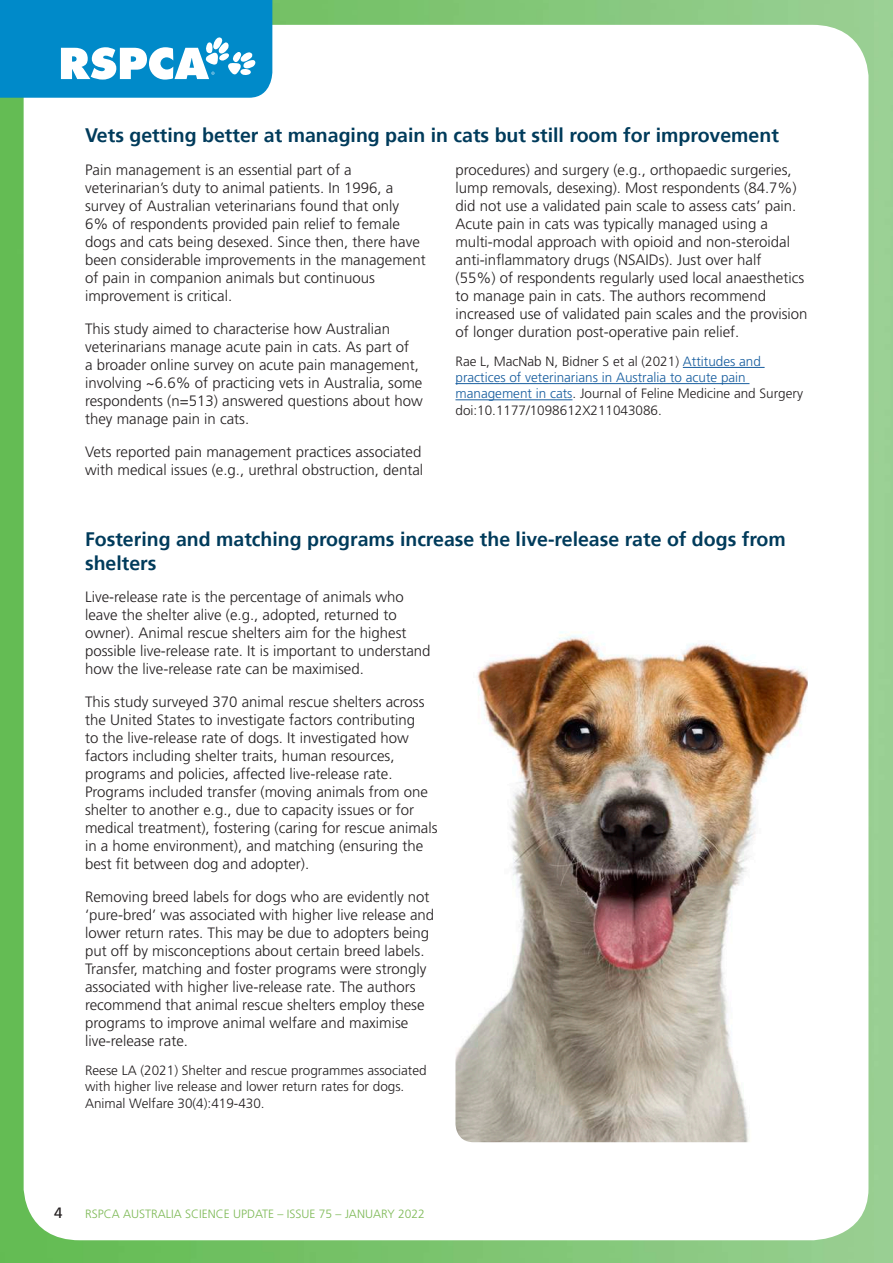
<style>
.page{position:relative;width:893px;height:1263px;background:#fff}
.page>*{position:absolute;margin:0;border:0;box-sizing:border-box;transform-origin:0 0}
.t1{font:700 19.5px/23.4px "Frutiger 65";color:#003b5b}
.t2{font:300 15px/18px "Frutiger LT Std";color:#231f20}
.t3{font:15px "Frutiger LT Std";color:#231f20}
.t4{font:300 13.5px/16.2px "Frutiger LT Std";color:#231f20}
.t5{font:300 12px "Frutiger LT Std";color:#7db955}
.s1{color:#175d9e}
</style>
<div class="page">
<img style="left:0;top:0;width:874px;height:1263px">
<svg style="left:0;top:0;width:272px;height:98px;background:#269bd1"></svg>
<hr style="left:683px;top:367px;width:82px;height:1px;background:#175d9e">
<hr style="left:455px;top:383px;width:294px;height:1px;background:#175d9e">
<hr style="left:455px;top:399px;width:117px;height:1px;background:#175d9e">
<img style="left:455px;top:598px;width:353px;height:544px">
<h1 class="t1" style="left:85px;top:124px;width:695px">Vets getting better at managing pain in cats but still room for improvement</h1>
<p class="t2" style="left:85px;top:161px;width:342px">Pain management is an essential part of a veterinarian’s duty to animal patients. In 1996, a survey of Australian veterinarians found that only 6% of respondents provided pain relief to female dogs and cats being desexed. Since then, there have been considerable improvements in the management of pain in companion animals but continuous improvement is critical.</p>
<p class="t2" style="left:85px;top:320px;width:339px">This study aimed to characterise how Australian veterinarians manage acute pain in cats. As part of<br>a broader online survey on acute pain management, involving ~6.6% of practicing vets in Australia, some respondents (n=513) answered questions about how they manage pain in cats.</p>
<p class="t2" style="left:85px;top:443px;width:340px">Vets reported pain management practices associated with medical issues (e.g., urethral obstruction, dental</p>
<p class="t2" style="left:455px;top:161px;width:354px">procedures) and surgery (e.g., orthopaedic surgeries, lump removals, desexing). Most respondents (84.7%) did not use a validated pain scale to assess cats’ pain.<br>Acute pain in cats was typically managed using a multi-modal approach with opioid and non-steroidal anti-inflammatory drugs (NSAIDs). Just over half<br>(55%) of respondents regularly used local anaesthetics to manage pain in cats. The authors recommend increased use of validated pain scales and the provision of longer duration post-operative pain relief.</p>
<p class="t4" style="left:455px;top:353px;width:349px">Rae L, MacNab N, Bidner S et al (2021) <span class="s1">Attitudes and practices of veterinarians in Australia to acute pain management in cats</span>. Journal of Feline Medicine and Surgery doi:10.1177/1098612X211043086.</p>
<h1 class="t1" style="left:85px;top:528px;width:702px">Fostering and matching programs increase the live-release rate of dogs from shelters</h1>
<p class="t2" style="left:85px;top:588px;width:347px">Live-release rate is the percentage of animals who leave the shelter alive (e.g., adopted, returned to owner). Animal rescue shelters aim for the highest possible live-release rate. It is important to understand how the live-release rate can be maximised.</p>
<p class="t2" style="left:85px;top:693px;width:354px">This study surveyed 370 animal rescue shelters across the United States to investigate factors contributing<br>to the live-release rate of dogs. It investigated how factors including shelter traits, human resources, programs and policies, affected live-release rate.<br>Programs included transfer (moving animals from one shelter to another e.g., due to capacity issues or for medical treatment), fostering (caring for rescue animals in a home environment), and matching (ensuring the best fit between dog and adopter).</p>
<p class="t2" style="left:85px;top:888px;width:351px">Removing breed labels for dogs who are evidently not ‘pure-bred’ was associated with higher live release and lower return rates. This may be due to adopters being put off by misconceptions about certain breed labels.<br>Transfer, matching and foster programs were strongly associated with higher live-release rate. The authors recommend that animal rescue shelters employ these programs to improve animal welfare and maximise live-release rate.</p>
<p class="t4" style="left:85px;top:1063px;width:343px">Reese LA (2021) Shelter and rescue programmes associated with higher live release and lower return rates for dogs.<br>Animal Welfare 30(4):419-430.</p>
<p class="t3" style="left:54px;top:1204px;width:10px">4</p>
<p class="t5" style="left:85px;top:1207px;width:341px">RSPCA AUSTRALIA SCIENCE UPDATE – ISSUE 75 – JANUARY 2022</p>
</div>
